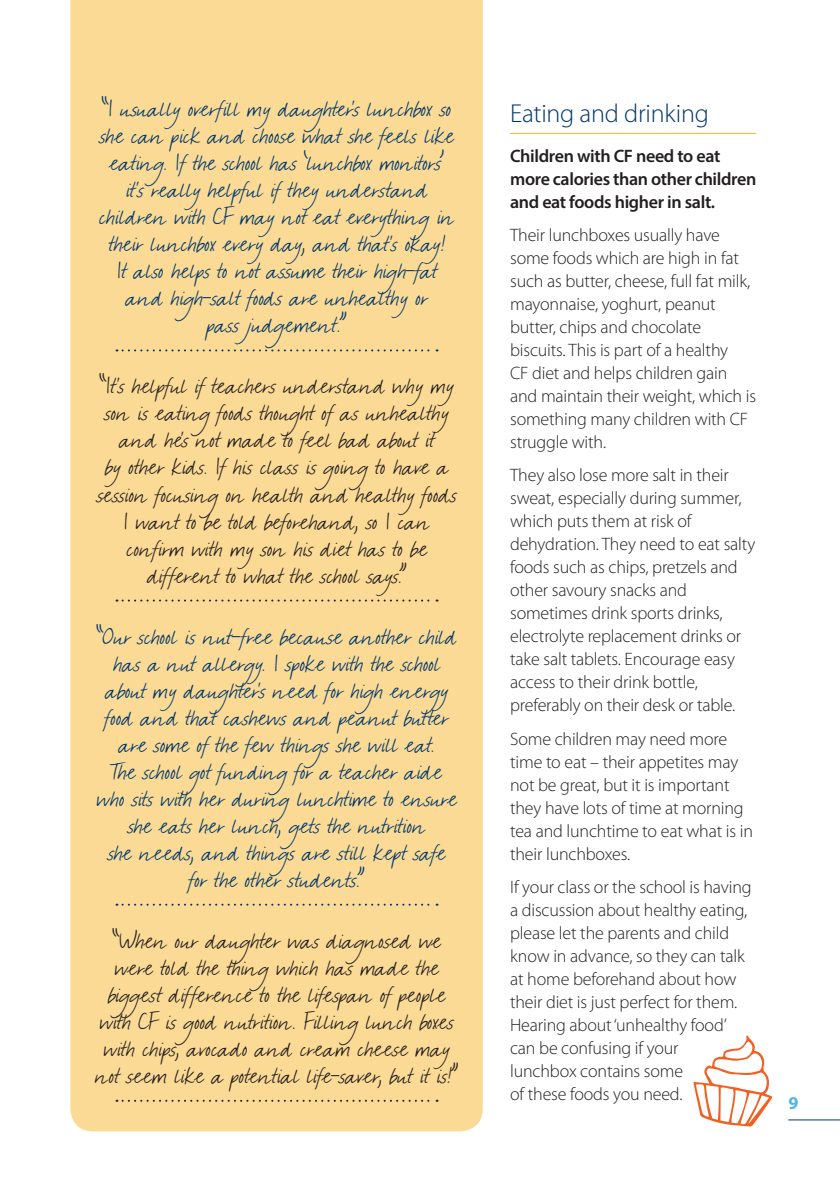
<style>
.page{position:relative;width:840px;height:1191px;background:#fff}
.page>*{position:absolute;margin:0;border:0;box-sizing:border-box;transform-origin:0 0}
.t1{font:300 26px "Myriad Pro";letter-spacing:-.01em;color:#00376b}
.t2{font:24px/27px "Manolo Handwriting";letter-spacing:.015em;color:#00376b;text-align:center}
.t3{font:24px/27px "Manolo Handwriting";letter-spacing:.015em;color:#231f20;text-align:center}
.t4{font:300 18px/23px "Myriad Pro";letter-spacing:-.01em;color:#231f20}
.t5{font:600 18px/23px "Myriad Pro";letter-spacing:-.02em;color:#231f20}
.t6{font:700 18px "Myriad Pro";color:#50b7e8}
</style>
<div class="page">
<hr style="left:787px;top:1119px;width:52px;height:1px;background:#00376b">
<hr style="left:510px;top:133px;width:246px;height:1px;background:#f7bc28">
<div style="left:70px;top:0;width:412px;height:1131px;background:#fbda95"></div>
<svg style="left:116px;top:349px;width:321px;height:2px"></svg>
<svg style="left:116px;top:599px;width:321px;height:2px"></svg>
<svg style="left:116px;top:903px;width:321px;height:2px"></svg>
<svg style="left:116px;top:1099px;width:321px;height:2px"></svg>
<svg style="left:693px;top:1035px;width:78px;height:91px"></svg>
<p class="t2" style="left:99px;top:95px;width:356px">“I usually overfill my daughter´s lunchbox so she can pick and choose what she feels like eating. If the school has ‘lunchbox monitors’ it´s really helpful if they understand children with CF may not eat everything in their lunchbox every day, and that´s okay!<br>It also helps to not assume their high-fat and high-salt foods are unhealthy or<br>pass judgement.”</p>
<p class="t3" style="left:97px;top:372px;width:361px">“It´s helpful if teachers understand why my son is eating foods thought of as unhealthy and he´s not made to feel bad about it<br>by other kids. If his class is going to have a session focusing on health and healthy foods I want to be told beforehand, so I can confirm with my son his diet has to be different to what the school says.”</p>
<p class="t2" style="left:96px;top:622px;width:361px">“Our school is nut-free because another child has a nut allergy. I spoke with the school about my daughter´s need for high energy food and that cashews and peanut butter are some of the few things she will eat.<br>The school got funding for a teacher aide who sits with her during lunchtime to ensure she eats her lunch, gets the nutrition<br>she needs, and things are still kept safe for the other students.”</p>
<p class="t3" style="left:95px;top:926px;width:364px">“When our daughter was diagnosed we were told the thing which has made the biggest difference to the lifespan of people with CF is good nutrition. Filling lunch boxes with chips, avocado and cream cheese may not seem like a potential life-saver, but it is!”</p>
<h1 class="t1" style="left:510px;top:97px;width:200px">Eating and drinking</h1>
<p class="t5" style="left:510px;top:144px;width:247px">Children with CF need to eat more calories than other children and eat foods higher in salt.</p>
<p class="t4" style="left:510px;top:223px;width:247px">Their lunchboxes usually have some foods which are high in fat such as butter, cheese, full fat milk, mayonnaise, yoghurt, peanut butter, chips and chocolate biscuits. This is part of a healthy<br>CF diet and helps children gain and maintain their weight, which is something many children with CF struggle with.</p>
<p class="t4" style="left:510px;top:463px;width:247px">They also lose more salt in their sweat, especially during summer, which puts them at risk of dehydration. They need to eat salty foods such as chips, pretzels and other savoury snacks and sometimes drink sports drinks, electrolyte replacement drinks or take salt tablets. Encourage easy access to their drink bottle, preferably on their desk or table.</p>
<p class="t4" style="left:510px;top:727px;width:244px">Some children may need more time to eat – their appetites may not be great, but it is important they have lots of time at morning tea and lunchtime to eat what is in their lunchboxes.</p>
<p class="t4" style="left:510px;top:875px;width:243px">If your class or the school is having a discussion about healthy eating, please let the parents and child know in advance, so they can talk at home beforehand about how their diet is just perfect for them.<br>Hearing about ‘unhealthy food’ can be confusing if your<br>lunchbox contains some<br>of these foods you need.</p>
<p class="t6" style="left:787px;top:1091px;width:11px">9</p>
</div>
